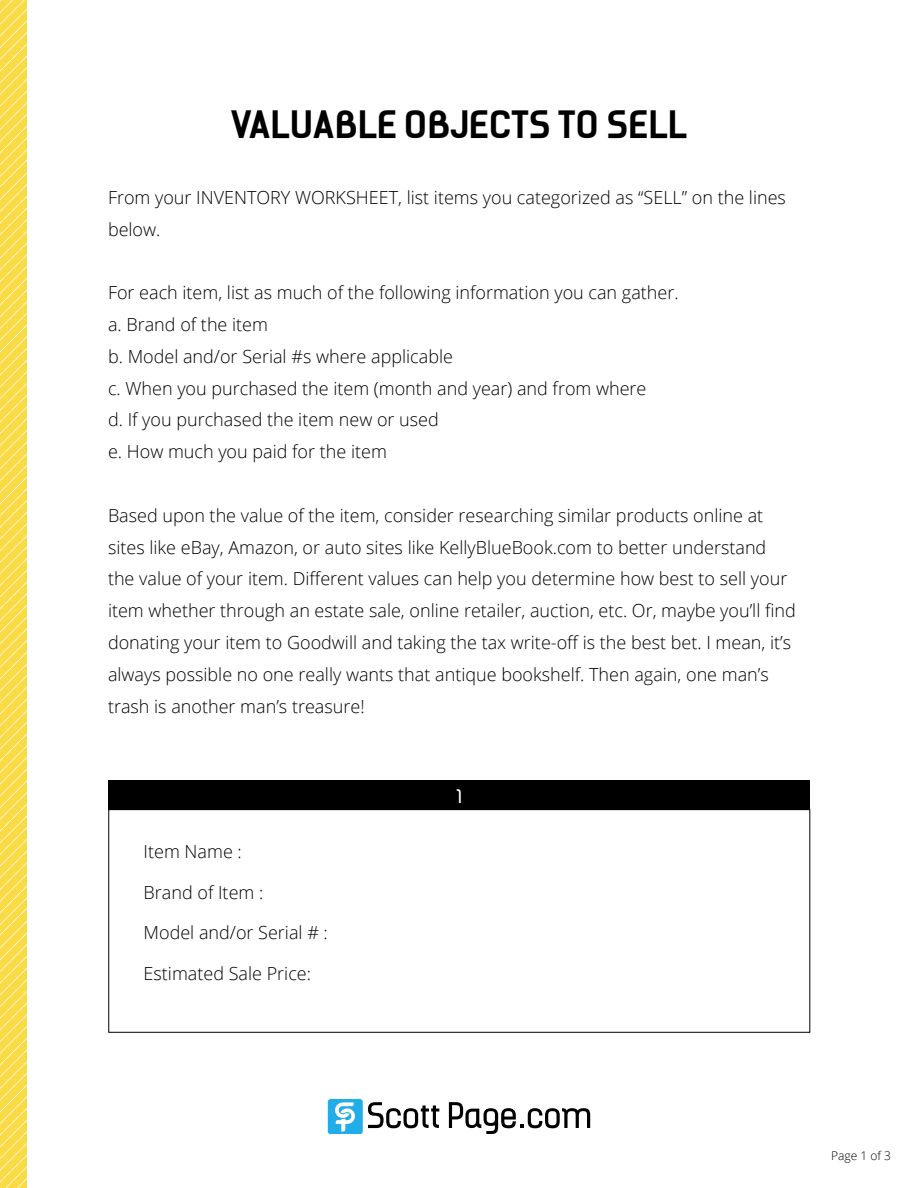
<style>
.page{position:relative;width:918px;height:1188px;background:#fff}
.page>*{position:absolute;margin:0;border:0;box-sizing:border-box;transform-origin:0 0}
.t1{font:700 36px "Kelson";letter-spacing:.02em;color:#000}
.t2{font:300 18px/31.8px "Open Sans";color:#000}
.t3{font:18px "A Ikelso R";color:#fff}
.t4{font:300 12px "Open Sans";color:#000}
</style>
<div class="page">
<svg style="left:0;top:0;width:27px;height:1188px"></svg>
<svg style="left:449px;top:1102px;width:141px;height:32px"></svg>
<svg style="left:328px;top:1099px;width:111px;height:35px"></svg>
<div style="left:109px;top:780px;width:701px;height:30px;background:#000"></div>
<div style="left:109px;top:809px;width:701px;height:223px;border:1px solid #000"></div>
<h1 class="t1" style="left:231px;top:99px;width:457px">VALUABLE OBJECTS TO SELL</h1>
<p class="t2" style="left:108px;top:181px;width:679px">From your INVENTORY WORKSHEET, list items you categorized as “SELL” on the lines below.</p>
<p class="t2" style="left:108px;top:276px;width:572px">For each item, list as much of the following information you can gather. a. Brand of the item<br>b. Model and/or Serial #s where applicable<br>c. When you purchased the item (month and year) and from where<br>d. If you purchased the item new or used<br>e. How much you paid for the item</p>
<p class="t2" style="left:108px;top:499px;width:689px">Based upon the value of the item, consider researching similar products online at sites like eBay, Amazon, or auto sites like KellyBlueBook.com to better understand the value of your item. Different values can help you determine how best to sell your item whether through an estate sale, online retailer, auction, etc. Or, maybe you’ll find donating your item to Goodwill and taking the tax write-off is the best bet. I mean, it’s always possible no one really wants that antique bookshelf. Then again, one man’s trash is another man’s treasure!</p>
<p class="t2" style="left:144px;top:835px;width:100px">Item Name :</p>
<p class="t2" style="left:144px;top:876px;width:121px">Brand of Item :</p>
<p class="t2" style="left:144px;top:916px;width:186px">Model and/or Serial # :</p>
<p class="t2" style="left:144px;top:957px;width:169px">Estimated Sale Price:</p>
<p class="t3" style="left:457px;top:783px;width:7px">1</p>
<p class="t4" style="left:831px;top:1147px;width:61px">Page 1 of 3</p>
</div>
